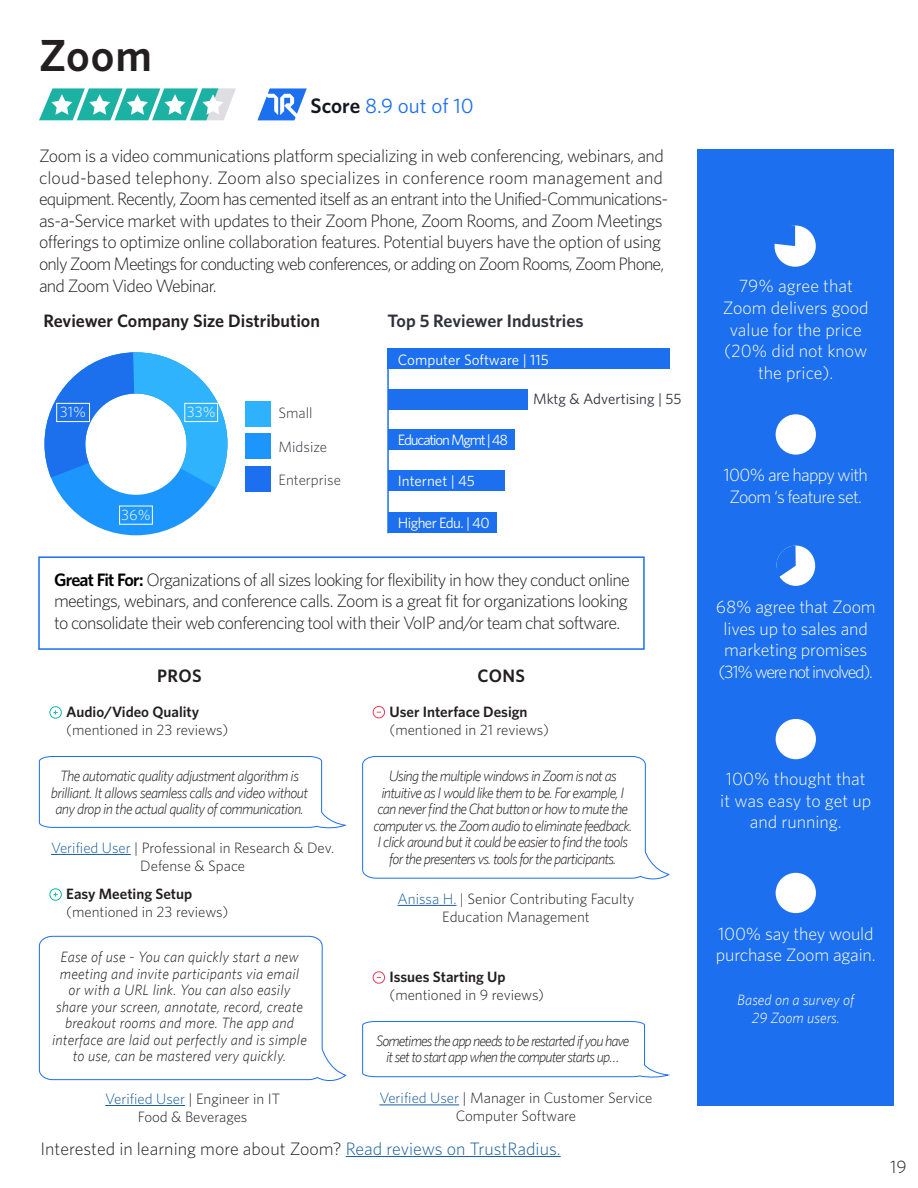
<style>
.page{position:relative;width:918px;height:1188px;background:#fff}
.page>*{position:absolute;margin:0;border:0;box-sizing:border-box;transform-origin:0 0}
.t1{font:600 45px "Whitney";color:#231f20}
.t2{font:21px "Whitney";color:#1c6fee}
.Paragraph_Style_1{font:300 18px/21.6px "Whitney";letter-spacing:-.03em;color:#231f20}
.t3{font:300 18px/21.6px "Whitney";letter-spacing:-.01em;color:#fff;text-align:center}
.Paragraph_Style_1-2{font:300 18px "Whitney";color:#231f20}
.t4{font:600 18px "Whitney";color:#231f20}
.t5{font:300 18px/21.6px "Whitney";letter-spacing:-.04em;color:#fff;text-align:center}
.t6{font:600 18px "Whitney";color:#31313c}
.Paragraph_Style_2{font:italic 300 15px/16.5px "Whitney";letter-spacing:-.04em;color:#231f20;text-align:center}
.t7{font:300 15px/18px "Whitney";color:#231f20}
.Paragraph_Style_2-2{font:italic 300 15px/16.5px "Whitney";letter-spacing:.01em;color:#231f20;text-align:center}
.Paragraph_Style_2-3{font:italic 300 15px/16.5px "Whitney";letter-spacing:-.06em;color:#231f20;text-align:center}
.t8{font:15px "Whitney";letter-spacing:-.01em;color:#fff}
.t9{font:italic 300 15px/18px "Whitney";color:#fff;text-align:center}
.t10{font:300 15px "Whitney";color:#31313c}
.t11{font:15px "Whitney";color:#30303d}
.t12{font:15px "Whitney";letter-spacing:-.08em;color:#fff}
.t13{font:15px "Whitney";letter-spacing:-.04em;color:#fff}
.t14{font:300 15px "Whitney";color:#fff}
.s1{font-weight:600;color:#151521}
.s2{font-weight:600;color:#000}
.s3{font-weight:600}
.s4{color:#175d9e}
</style>
<div class="page">
<svg style="left:44px;top:352px;width:183px;height:183px"></svg>
<svg style="left:39px;top:756px;width:308px;height:73px"></svg>
<hr style="left:51px;top:854px;width:80px;height:1px;background:#175d9e">
<div style="left:49px;top:706px;width:13px;height:13px;border:1px solid #1bb1a3;border-radius:50%"></div>
<svg style="left:362px;top:1021px;width:308px;height:57px"></svg>
<hr style="left:379px;top:1105px;width:80px;height:1px;background:#175d9e">
<div style="left:373px;top:971px;width:12px;height:13px;border:1px solid #ea3a58;border-radius:50%"></div>
<svg style="left:39px;top:936px;width:308px;height:146px"></svg>
<hr style="left:105px;top:1105px;width:80px;height:1px;background:#175d9e">
<div style="left:49px;top:888px;width:13px;height:13px;border:1px solid #1bb1a3;border-radius:50%"></div>
<svg style="left:362px;top:756px;width:308px;height:124px"></svg>
<hr style="left:398px;top:905px;width:59px;height:1px;background:#175d9e">
<div style="left:373px;top:706px;width:12px;height:12px;border:1px solid #ea3a58;border-radius:50%"></div>
<svg style="left:257px;top:88px;width:50px;height:32px"></svg>
<div style="left:698px;top:150px;width:196px;height:956px;background:#1c6fee"></div>
<hr style="left:346px;top:1156px;width:215px;height:1px;background:#175d9e">
<div style="left:38px;top:556px;width:607px;height:94px;border:2px solid #1c6fee"></div>
<div style="left:245px;top:466px;width:25px;height:26px;background:#1c6fee"></div>
<div style="left:245px;top:434px;width:25px;height:25px;background:#1c96fc"></div>
<div style="left:245px;top:401px;width:25px;height:25px;background:#2fb2fc"></div>
<hr style="left:387px;top:349px;width:2px;height:184px;background:#1c6fee">
<div style="left:388px;top:349px;width:282px;height:20px;background:#1c6fee"></div>
<div style="left:388px;top:389px;width:140px;height:21px;background:#1c6fee"></div>
<div style="left:388px;top:429px;width:127px;height:21px;background:#1c6fee"></div>
<div style="left:388px;top:470px;width:117px;height:21px;background:#1c6fee"></div>
<div style="left:388px;top:512px;width:109px;height:21px;background:#1c6fee"></div>
<div style="left:775px;top:225px;width:41px;height:42px;background:#fff;border-radius:50%"></div>
<svg style="left:774px;top:225px;width:21px;height:21px"></svg>
<div style="left:776px;top:546px;width:39px;height:40px;background:#fff;border-radius:50%"></div>
<svg style="left:776px;top:546px;width:20px;height:31px"></svg>
<div style="left:776px;top:414px;width:40px;height:41px;background:#fff;border-radius:50%"></div>
<div style="left:776px;top:873px;width:40px;height:40px;background:#fff;border-radius:50%"></div>
<div style="left:776px;top:719px;width:40px;height:40px;background:#fff;border-radius:50%"></div>
<div style="left:119px;top:506px;width:34px;height:19px;border:1px solid #fff"></div>
<div style="left:56px;top:403px;width:34px;height:19px;border:1px solid #fff"></div>
<div style="left:184px;top:403px;width:34px;height:19px;border:1px solid #fff"></div>
<svg style="left:39px;top:88px;width:197px;height:32px"></svg>
<p class="t1" style="left:39px;top:26px;width:114px">Zoom</p>
<p class="t2" style="left:311px;top:91px;width:165px"><span class="s1">Score</span> 8.9 out of 10</p>
<p class="Paragraph_Style_1" style="left:39px;top:144px;width:631px">Zoom is a video communications platform specializing in web conferencing, webinars, and cloud-based telephony. Zoom also specializes in conference room management and equipment. Recently, Zoom has cemented itself as an entrant into the Unified-Communications&shy;as-a-Service market with updates to their Zoom Phone, Zoom Rooms, and Zoom Meetings offerings to optimize online collaboration features. Potential buyers have the option of using only Zoom Meetings for conducting web conferences, or adding on Zoom Rooms, Zoom Phone, and Zoom Video Webinar.</p>
<p class="t4" style="left:43px;top:309px;width:278px">Reviewer Company Size Distribution</p>
<p class="t6" style="left:388px;top:309px;width:198px">Top 5 Reviewer Industries</p>
<p class="t8" style="left:398px;top:350px;width:152px">Computer Software | 115</p>
<p class="t11" style="left:533px;top:389px;width:150px">Mktg &amp; Advertising | 55</p>
<p class="t12" style="left:398px;top:430px;width:112px">Education Mgmt | 48</p>
<p class="t8" style="left:398px;top:471px;width:79px">Internet | 45</p>
<p class="t13" style="left:398px;top:513px;width:93px">Higher Edu. | 40</p>
<p class="t14" style="left:60px;top:402px;width:28px">31%</p>
<p class="t14" style="left:187px;top:402px;width:30px">33%</p>
<p class="t10" style="left:279px;top:403px;width:36px">Small</p>
<p class="t10" style="left:279px;top:437px;width:50px">Midsize</p>
<p class="t10" style="left:279px;top:470px;width:64px">Enterprise</p>
<p class="t14" style="left:121px;top:505px;width:31px">36%</p>
<p class="Paragraph_Style_1" style="left:54px;top:568px;width:577px;text-align:justify"><span class="s2">Great Fit For:</span> Organizations of all sizes looking for flexibility in how they conduct online meetings, webinars, and conference calls. Zoom is a great fit for organizations looking to consolidate their web conferencing tool with their VoIP and/or team chat software.</p>
<p class="t4" style="left:157px;top:664px;width:46px">PROS</p>
<p class="t4" style="left:478px;top:664px;width:49px">CONS</p>
<p class="t7" style="left:66px;top:703px;width:164px"><span class="s3">Audio/Video Quality </span>(mentioned in 23 reviews)</p>
<p class="Paragraph_Style_2" style="left:51px;top:768px;width:259px">The automatic quality adjustment algorithm is brilliant. It allows seamless calls and video without any drop in the actual quality of communication.</p>
<p class="t7" style="left:51px;top:838px;width:285px;text-align:center"><span class="s4">Verified User</span> | Professional in Research &amp; Dev.<br>Defense &amp; Space</p>
<p class="t7" style="left:66px;top:885px;width:164px"><span class="s3">Easy Meeting Setup </span>(mentioned in 23 reviews)</p>
<p class="Paragraph_Style_2-2" style="left:52px;top:948px;width:256px">Ease of use - You can quickly start a new meeting and invite participants via email<br>or with a URL link. You can also easily share your screen, annotate, record, create breakout rooms and more. The app and interface are laid out perfectly and is simple to use, can be mastered very quickly.</p>
<p class="t7" style="left:105px;top:1089px;width:176px;text-align:center"><span class="s4">Verified User</span> | Engineer in IT<br>Food &amp; Beverages</p>
<p class="t7" style="left:389px;top:703px;width:161px"><span class="s3">User Interface Design </span>(mentioned in 21 reviews)</p>
<p class="Paragraph_Style_2" style="left:373px;top:767px;width:260px">Using the multiple windows in Zoom is not as intuitive as I would like them to be. For example, I can never find the Chat button or how to mute the computer vs. the Zoom audio to eliminate feedback.<br>I click around but it could be easier to find the tools for the presenters vs. tools for the participants.</p>
<p class="t7" style="left:398px;top:889px;width:238px"><span class="s4">Anissa H.</span> | Senior Contributing Faculty</p>
<p class="t7" style="left:442px;top:907px;width:149px">Education Management</p>
<p class="t7" style="left:389px;top:968px;width:156px"><span class="s3">Issues Starting Up </span>(mentioned in 9 reviews)</p>
<p class="Paragraph_Style_2-3" style="left:376px;top:1032px;width:255px">Sometimes the app needs to be restarted if you have it set to start app when the computer starts up…</p>
<p class="t7" style="left:379px;top:1089px;width:275px;text-align:center"><span class="s4">Verified User</span> | Manager in Customer Service<br>Computer Software</p>
<p class="Paragraph_Style_1-2" style="left:40px;top:1136px;width:522px">Interested in learning more about Zoom? <span class="s4">Read reviews on TrustRadius.</span></p>
<p class="t3" style="left:723px;top:275px;width:147px">79% agree that<br>Zoom delivers good value for the price (20% did not know the price).</p>
<p class="t5" style="left:724px;top:463px;width:146px">100% are happy with<br>Zoom ‘s feature set.</p>
<p class="t3" style="left:716px;top:596px;width:161px">68% agree that Zoom lives up to sales and marketing promises (31% were not involved).</p>
<p class="t3" style="left:720px;top:767px;width:152px">100% thought that it was easy to get up and running.</p>
<p class="t3" style="left:716px;top:922px;width:161px;text-align:left">100% say they would purchase Zoom again.</p>
<p class="t9" style="left:737px;top:990px;width:118px">Based on a survey of<br>29 Zoom users.</p>
<p class="Paragraph_Style_1" style="left:890px;top:1156px;width:18px">19</p>
</div>
